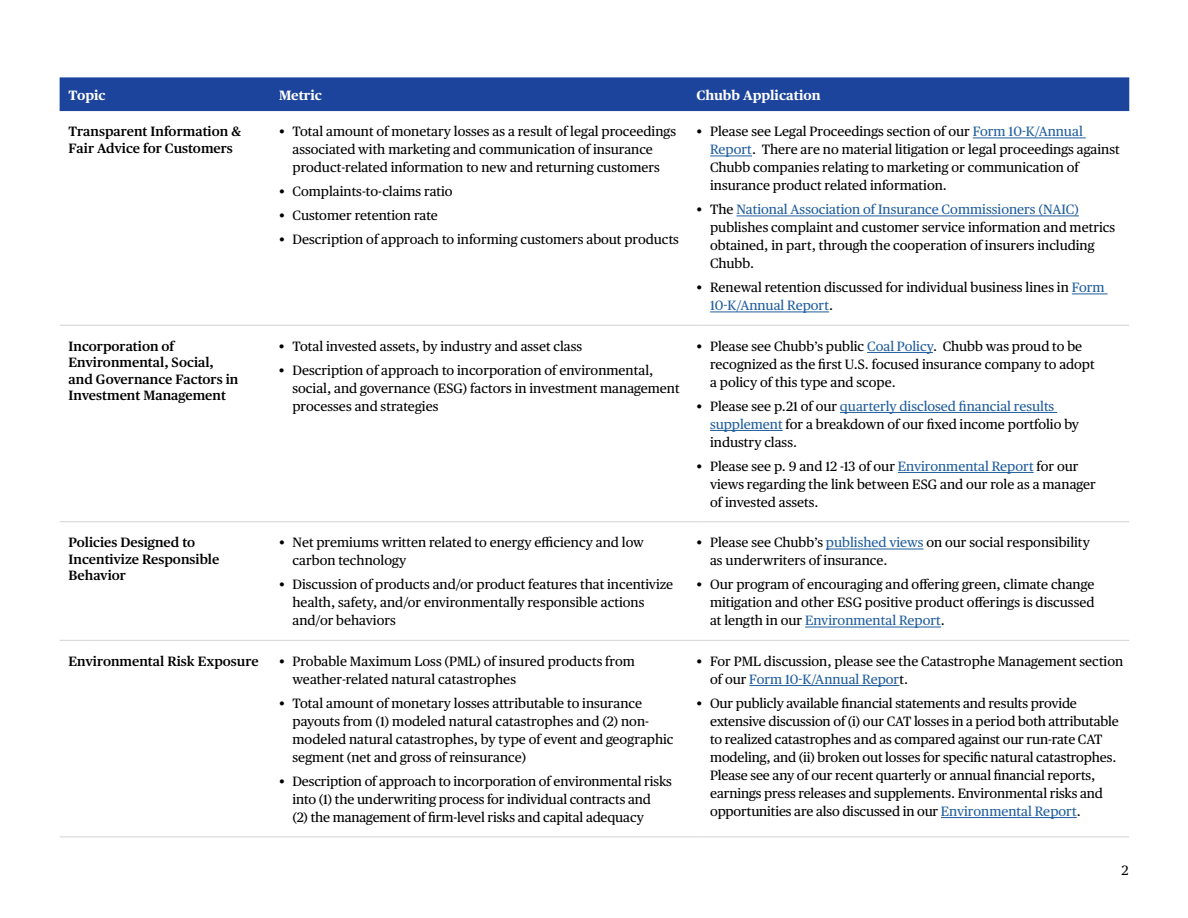
<style>
.page{position:relative;width:1188px;height:918px;background:#fff}
.page>*{position:absolute;margin:0;border:0;box-sizing:border-box;transform-origin:0 0}
.t1{font:13.5px/18px "Chubb Publico Text";color:#000}
.t2{font:600 13.5px/16.5px "Chubb Publico Text";color:#000}
.t3{font:700 13.5px "Chubb Publico Text";color:#fff}
.s1{color:#215e9e}
</style>
<div class="page">
<div style="left:60px;top:77px;width:1069px;height:34px;background:#1c449c"></div>
<hr style="left:60px;top:325px;width:219px;height:1px;background:#d1d3d4">
<hr style="left:279px;top:325px;width:418px;height:1px;background:#d1d3d4">
<hr style="left:697px;top:325px;width:432px;height:1px;background:#d1d3d4">
<hr style="left:60px;top:521px;width:219px;height:1px;background:#d1d3d4">
<hr style="left:279px;top:521px;width:418px;height:1px;background:#d1d3d4">
<hr style="left:697px;top:521px;width:432px;height:1px;background:#d1d3d4">
<hr style="left:60px;top:640px;width:219px;height:1px;background:#d1d3d4">
<hr style="left:279px;top:640px;width:418px;height:1px;background:#d1d3d4">
<hr style="left:697px;top:640px;width:432px;height:1px;background:#d1d3d4">
<hr style="left:60px;top:836px;width:219px;height:1px;background:#d1d3d4">
<hr style="left:279px;top:836px;width:418px;height:1px;background:#d1d3d4">
<hr style="left:697px;top:836px;width:432px;height:1px;background:#d1d3d4">
<hr style="left:973px;top:138px;width:113px;height:1px;background:#215e9e">
<hr style="left:710px;top:156px;width:42px;height:1px;background:#215e9e">
<hr style="left:736px;top:216px;width:343px;height:1px;background:#215e9e">
<hr style="left:1072px;top:294px;width:36px;height:1px;background:#215e9e">
<hr style="left:710px;top:312px;width:119px;height:1px;background:#215e9e">
<hr style="left:867px;top:352px;width:66px;height:1px;background:#215e9e">
<hr style="left:840px;top:412px;width:217px;height:1px;background:#215e9e">
<hr style="left:710px;top:430px;width:73px;height:1px;background:#215e9e">
<hr style="left:898px;top:472px;width:136px;height:1px;background:#215e9e">
<hr style="left:826px;top:549px;width:98px;height:1px;background:#215e9e">
<hr style="left:805px;top:627px;width:136px;height:1px;background:#215e9e">
<hr style="left:749px;top:685px;width:150px;height:1px;background:#215e9e">
<hr style="left:941px;top:817px;width:136px;height:1px;background:#215e9e">
<p class="t3" style="left:69px;top:85px;width:39px">Topic</p>
<p class="t3" style="left:279px;top:85px;width:45px">Metric</p>
<p class="t3" style="left:697px;top:85px;width:125px">Chubb Application</p>
<p class="t2" style="left:69px;top:122px;width:174px">Transparent Information &amp;<br>Fair Advice for Customers</p>
<p class="t1" style="left:292px;top:122px;width:385px;text-indent:-14px">• Total amount of monetary losses as a result of legal proceedings associated with marketing and communication of insurance product-related information to new and returning customers</p>
<p class="t1" style="left:279px;top:182px;width:175px">• Complaints-to-claims ratio</p>
<p class="t1" style="left:279px;top:206px;width:160px">• Customer retention rate</p>
<p class="t1" style="left:279px;top:230px;width:402px">• Description of approach to informing customers about products</p>
<p class="t1" style="left:710px;top:122px;width:411px;text-indent:-14px">• Please see Legal Proceedings section of our <span class="s1">Form 10-K/Annual Report</span>. There are no material litigation or legal proceedings against Chubb companies relating to marketing or communication of insurance product related information.</p>
<p class="t1" style="left:710px;top:200px;width:407px;text-indent:-14px">• The <span class="s1">National Association of Insurance Commissioners (NAIC) </span>publishes complaint and customer service information and metrics obtained, in part, through the cooperation of insurers including Chubb.</p>
<p class="t1" style="left:710px;top:278px;width:396px;text-indent:-14px">• Renewal retention discussed for individual business lines in <span class="s1">Form<br>10-K/Annual Report</span>.</p>
<p class="t2" style="left:69px;top:337px;width:171px">Incorporation of<br>Environmental, Social, and Governance Factors in<br>Investment Management</p>
<p class="t1" style="left:279px;top:336px;width:305px">• Total invested assets, by industry and asset class</p>
<p class="t1" style="left:292px;top:360px;width:389px;text-indent:-14px">• Description of approach to incorporation of environmental, social, and governance (ESG) factors in investment management processes and strategies</p>
<p class="t2" style="left:69px;top:533px;width:152px">Policies Designed to<br>Incentivize Responsible<br>Behavior</p>
<p class="t1" style="left:293px;top:533px;width:353px;text-indent:-14px">• Net premiums written related to energy efficiency and low carbon technology</p>
<p class="t1" style="left:293px;top:575px;width:382px;text-indent:-14px">• Discussion of products and/or product features that incentivize health, safety, and/or environmentally responsible actions and/or behaviors</p>
<p class="t2" style="left:69px;top:652px;width:191px">Environmental Risk Exposure</p>
<p class="t1" style="left:293px;top:651px;width:344px;text-indent:-14px">• Probable Maximum Loss (PML) of insured products from weather-related natural catastrophes</p>
<p class="t1" style="left:293px;top:693px;width:383px;text-indent:-14px">• Total amount of monetary losses attributable to insurance payouts from (1) modeled natural catastrophes and (2) non&shy;modeled natural catastrophes, by type of event and geographic segment (net and gross of reinsurance)</p>
<p class="t1" style="left:293px;top:771px;width:381px;text-indent:-14px">• Description of approach to incorporation of environmental risks into (1) the underwriting process for individual contracts and<br>(2) the management of firm-level risks and capital adequacy</p>
<p class="t1" style="left:710px;top:336px;width:386px;text-indent:-14px">• Please see Chubb’s public <span class="s1">Coal Policy</span>. Chubb was proud to be recognized as the first U.S. focused insurance company to adopt a policy of this type and scope.</p>
<p class="t1" style="left:710px;top:396px;width:371px;text-indent:-14px">• Please see p.21 of our <span class="s1">quarterly disclosed financial results supplement</span> for a breakdown of our fixed income portfolio by industry class.</p>
<p class="t1" style="left:710px;top:456px;width:387px;text-indent:-14px">• Please see p. 9 and 12 -13 of our <span class="s1">Environmental Report</span> for our views regarding the link between ESG and our role as a manager of invested assets.</p>
<p class="t1" style="left:710px;top:533px;width:381px;text-indent:-14px">• Please see Chubb’s <span class="s1">published views</span> on our social responsibility as underwriters of insurance.</p>
<p class="t1" style="left:710px;top:575px;width:386px;text-align:justify;text-indent:-14px">• Our program of encouraging and offering green, climate change mitigation and other ESG positive product offerings is discussed at length in our <span class="s1">Environmental Report</span>.</p>
<p class="t1" style="left:710px;top:651px;width:415px;text-indent:-14px">• For PML discussion, please see the Catastrophe Management section of our <span class="s1">Form 10-K/Annual Repor</span>t.</p>
<p class="t1" style="left:710px;top:693px;width:410px;text-indent:-14px">• Our publicly available financial statements and results provide extensive discussion of (i) our CAT losses in a period both attributable to realized catastrophes and as compared against our run-rate CAT modeling, and (ii) broken out losses for specific natural catastrophes.<br>Please see any of our recent quarterly or annual financial reports, earnings press releases and supplements. Environmental risks and opportunities are also discussed in our <span class="s1">Environmental Report</span>.</p>
<p class="t1" style="left:1121px;top:860px;width:8px">2</p>
</div>
